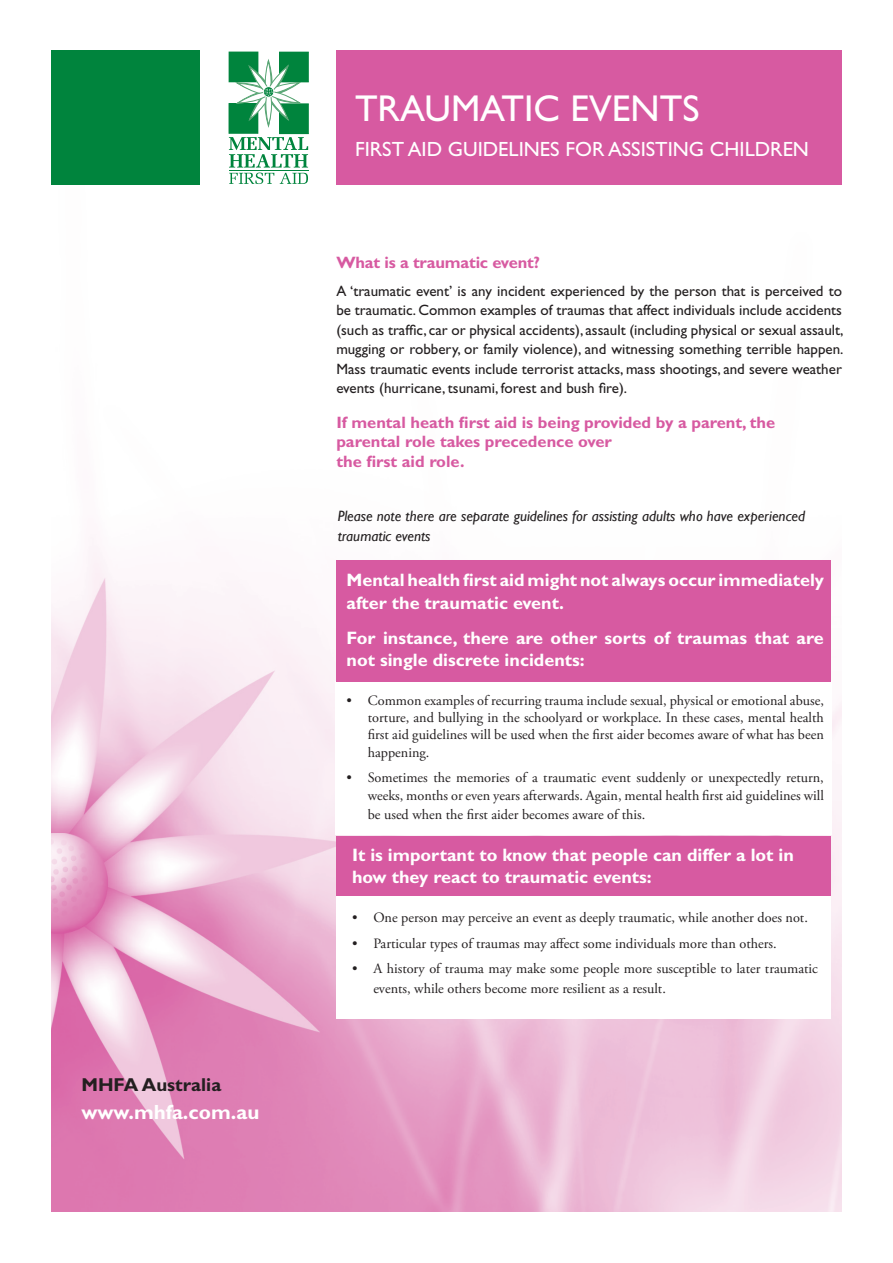
<style>
.page{position:relative;width:893px;height:1263px;background:#fff}
.page>*{position:absolute;margin:0;border:0;box-sizing:border-box;transform-origin:0 0}
.t1{font:37.5px "Gill Sans";color:#fff}
.t2{font:20.55px "Gill Sans";color:#fff}
.t3{font:700 20.55px "Gill Sans";color:#fff}
.t4{font:700 18.75px "Gill Sans";color:#231f20}
.t5{font:700 18px/22.5px "Gill Sans";color:#fff}
.t6{font:700 16.5px/19.5px "Gill Sans";color:#d75aa1}
.t7{font:15px/19.5px "Gill Sans";color:#231f20;text-align:justify}
.t8{font:italic 15px/19.5px "Gill Sans";color:#231f20}
.t9{font:14.25px/17.2px "Adobe Garamond Pro";color:#231f20}
</style>
<div class="page">
<img style="left:51px;top:51px;width:791px;height:1161px">
<div style="left:51px;top:51px;width:148px;height:134px;background:#00843d"></div>
<div style="left:280px;top:52px;width:28px;height:30px;background:#00843d"></div>
<div style="left:279px;top:52px;width:30px;height:30px;border:1px solid #00843d"></div>
<div style="left:229px;top:52px;width:29px;height:30px;background:#00843d"></div>
<div style="left:229px;top:104px;width:29px;height:29px;background:#00843d"></div>
<div style="left:229px;top:103px;width:29px;height:31px;border:1px solid #00843d"></div>
<div style="left:280px;top:104px;width:28px;height:30px;background:#00843d"></div>
<div style="left:279px;top:104px;width:30px;height:30px;border:1px solid #00843d"></div>
<svg style="left:229px;top:137px;width:79px;height:47px"></svg>
<hr style="left:229px;top:170px;width:79px;height:1px;background:#00843d">
<svg style="left:236px;top:60px;width:64px;height:67px"></svg>
<div style="left:337px;top:51px;width:505px;height:134px;background:#d75aa1"></div>
<div style="left:336px;top:843px;width:495px;height:175px;background:#fff"></div>
<div style="left:336px;top:836px;width:495px;height:60px;background:#d75aa1"></div>
<div style="left:336px;top:681px;width:496px;height:153px;background:#fff"></div>
<div style="left:336px;top:560px;width:495px;height:121px;background:#d75aa1"></div>
<h3 class="t4" style="left:81px;top:1074px;width:141px">MHFA Australia</h3>
<h2 class="t3" style="left:81px;top:1100px;width:179px">www.mhfa.com.au</h2>
<h1 class="t1" style="left:355px;top:87px;width:346px">TRAUMATIC EVENTS</h1>
<h2 class="t2" style="left:355px;top:137px;width:456px">FIRST AID GUIDELINES FOR ASSISTING CHILDREN</h2>
<p class="t6" style="left:336px;top:252px;width:205px">What is a traumatic event?</p>
<p class="t7" style="left:336px;top:281px;width:509px">A ‘traumatic event’ is any incident experienced by the person that is perceived to be traumatic. Common examples of traumas that affect individuals include accidents (such as traffic, car or physical accidents), assault (including physical or sexual assault, mugging or robbery, or family violence), and witnessing something terrible happen.<br>Mass traumatic events include terrorist attacks, mass shootings, and severe weather events (hurricane, tsunami, forest and bush fire).</p>
<p class="t6" style="left:336px;top:412px;width:440px">If mental heath first aid is being provided by a parent, the parental role takes precedence over<br>the first aid role.</p>
<p class="t8" style="left:338px;top:506px;width:469px">Please note there are separate guidelines for assisting adults who have experienced traumatic events</p>
<p class="t5" style="left:347px;top:569px;width:479px">Mental health first aid might not always occur immediately after the traumatic event.</p>
<p class="t5" style="left:347px;top:627px;width:479px">For instance, there are other sorts of traumas that are not single discrete incidents:</p>
<p class="t9" style="left:368px;top:692px;width:458px;text-align:justify;text-indent:-21px">• Common examples of recurring trauma include sexual, physical or emotional abuse, torture, and bullying in the schoolyard or workplace. In these cases, mental health first aid guidelines will be used when the first aider becomes aware of what has been happening.</p>
<p class="t9" style="left:346px;top:770px;width:479px;text-align:right">• Sometimes the memories of a traumatic event suddenly or unexpectedly return, weeks, months or even years afterwards. Again, mental health first aid guidelines will</p>
<p class="t9" style="left:368px;top:807px;width:279px">be used when the first aider becomes aware of this.</p>
<p class="t5" style="left:352px;top:843px;width:443px">It is important to know that people can differ a lot in how they react to traumatic events:</p>
<p class="t9" style="left:352px;top:909px;width:457px">• One person may perceive an event as deeply traumatic, while another does not.</p>
<p class="t9" style="left:352px;top:935px;width:426px">• Particular types of traumas may affect some individuals more than others.</p>
<p class="t9" style="left:373px;top:959px;width:446px;line-height:19.5px;text-indent:-21px">• A history of trauma may make some people more susceptible to later traumatic events, while others become more resilient as a result.</p>
</div>
